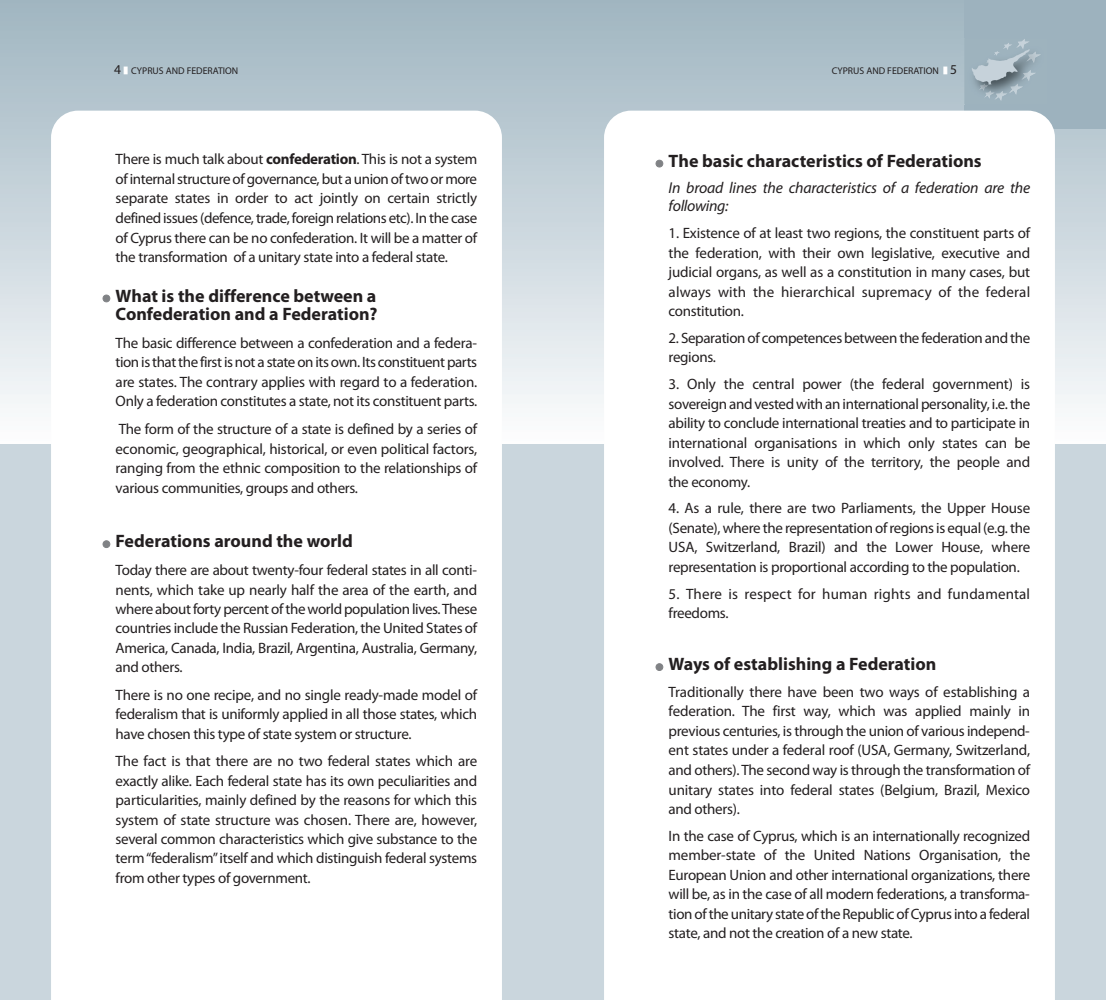
<style>
.page{position:relative;width:1106px;height:1000px;background:#fff}
.page>*{position:absolute;margin:0;border:0;box-sizing:border-box;transform-origin:0 0}
.t1{font:700 18px/18px "Myriad Pro";color:#231f20;text-align:right}
.t2{font:italic 15.75px/18px "Myriad Pro";letter-spacing:-.01em;color:#231f20}
.t3{font:15px/19.5px "Myriad Pro";letter-spacing:-.02em;color:#231f20;text-align:justify}
.t4{font:15px/19.5px "Myriad Pro";letter-spacing:.01em;color:#231f20}
.t5{font:9.75px "Myriad Pro";color:#231f20}
.s1{font-size:13.5px}
.s2{color:#fff}
.s3{font-weight:700}
.s4{color:#808285}
</style>
<div class="page">
<div style="left:0;top:0;width:1106px;height:446px;background:linear-gradient(to bottom,#9fb5c0,#fbfcfd)"></div>
<div style="left:551px;top:445px;width:555px;height:554px;background:#cad6dd"></div>
<div style="left:0;top:444px;width:552px;height:555px;background:#cad6dd"></div>
<div style="left:51px;top:111px;width:451px;height:888px;background:#fff"></div>
<div style="left:964px;top:0;width:142px;height:128px;background:#9db2be"></div>
<img style="left:961px;top:38px;width:17px;height:66px">
<svg style="left:978px;top:39px;width:55px;height:62px"></svg>
<img style="left:1008px;top:86px;width:15px;height:9px">
<img style="left:1030px;top:70px;width:5px;height:11px">
<img style="left:1030px;top:51px;width:11px;height:12px">
<img style="left:969px;top:46px;width:61px;height:40px">
<div style="left:604px;top:111px;width:450px;height:888px;background:#fff"></div>
<p class="t5" style="left:114px;top:67px;width:126px"><span class="s1">4</span> <span class="s2">■</span> CYPRUS AND FEDERATION</p>
<p class="t5" style="left:831px;top:67px;width:127px">CYPRUS AND FEDERATION <span class="s2">■</span> <span class="s1">5</span></p>
<p class="t3" style="left:116px;top:151px;width:363px">There is much talk about <span class="s3">confederation</span>. This is not a system of internal structure of governance, but a union of two or more separate states in order to act jointly on certain strictly defined issues (defence, trade, foreign relations etc). In the case of Cyprus there can be no confederation. It will be a matter of the transformation of a unitary state into a federal state.</p>
<p class="t1" style="left:103px;top:288px;width:276px"><span class="s4">●</span> What is the difference between a<br>Confederation and a Federation?</p>
<p class="t3" style="left:116px;top:334px;width:363px">The basic difference between a confederation and a federa&shy;tion is that the first is not a state on its own. Its constituent parts are states. The contrary applies with regard to a federation.<br>Only a federation constitutes a state, not its constituent parts.</p>
<p class="t3" style="left:116px;top:420px;width:363px">The form of the structure of a state is defined by a series of economic, geographical, historical, or even political factors, ranging from the ethnic composition to the relationships of various communities, groups and others.</p>
<p class="t1" style="left:103px;top:533px;width:252px"><span class="s4">●</span> Federations around the world</p>
<p class="t3" style="left:116px;top:561px;width:363px">Today there are about twenty-four federal states in all conti&shy;nents, which take up nearly half the area of the earth, and where about forty percent of the world population lives. These countries include the Russian Federation, the United States of America, Canada, India, Brazil, Argentina, Australia, Germany, and others.</p>
<p class="t3" style="left:116px;top:686px;width:363px">There is no one recipe, and no single ready-made model of federalism that is uniformly applied in all those states, which have chosen this type of state system or structure.</p>
<p class="t3" style="left:116px;top:752px;width:363px">The fact is that there are no two federal states which are exactly alike. Each federal state has its own peculiarities and particularities, mainly defined by the reasons for which this system of state structure was chosen. There are, however, several common characteristics which give substance to the term “federalism” itself and which distinguish federal systems from other types of government.</p>
<p class="t1" style="left:656px;top:153px;width:327px"><span class="s4">●</span> The basic characteristics of Federations</p>
<p class="t2" style="left:668px;top:180px;width:363px">In broad lines the characteristics of a federation are the following:</p>
<p class="t3" style="left:668px;top:224px;width:363px">1. Existence of at least two regions, the constituent parts of the federation, with their own legislative, executive and judicial organs, as well as a constitution in many cases, but always with the hierarchical supremacy of the federal constitution.</p>
<p class="t3" style="left:668px;top:329px;width:363px">2. Separation of competences between the federation and the regions.</p>
<p class="t3" style="left:668px;top:375px;width:363px">3. Only the central power (the federal government) is sovereign and vested with an international personality, i.e. the ability to conclude international treaties and to participate in international organisations in which only states can be involved. There is unity of the territory, the people and the economy.</p>
<p class="t3" style="left:668px;top:499px;width:363px">4. As a rule, there are two Parliaments, the Upper House (Senate), where the representation of regions is equal (e.g. the USA, Switzerland, Brazil) and the Lower House, where representation is proportional according to the population.</p>
<p class="t4" style="left:668px;top:585px;width:363px">5. There is respect for human rights and fundamental freedoms.</p>
<p class="t1" style="left:656px;top:656px;width:282px"><span class="s4">●</span> Ways of establishing a Federation</p>
<p class="t3" style="left:668px;top:683px;width:363px">Traditionally there have been two ways of establishing a federation. The first way, which was applied mainly in previous centuries, is through the union of various independ&shy;ent states under a federal roof (USA, Germany, Switzerland, and others). The second way is through the transformation of unitary states into federal states (Belgium, Brazil, Mexico and others).</p>
<p class="t3" style="left:668px;top:827px;width:363px">In the case of Cyprus, which is an internationally recognized member-state of the United Nations Organisation, the European Union and other international organizations, there will be, as in the case of all modern federations, a transforma&shy;tion of the unitary state of the Republic of Cyprus into a federal state, and not the creation of a new state.</p>
</div>
